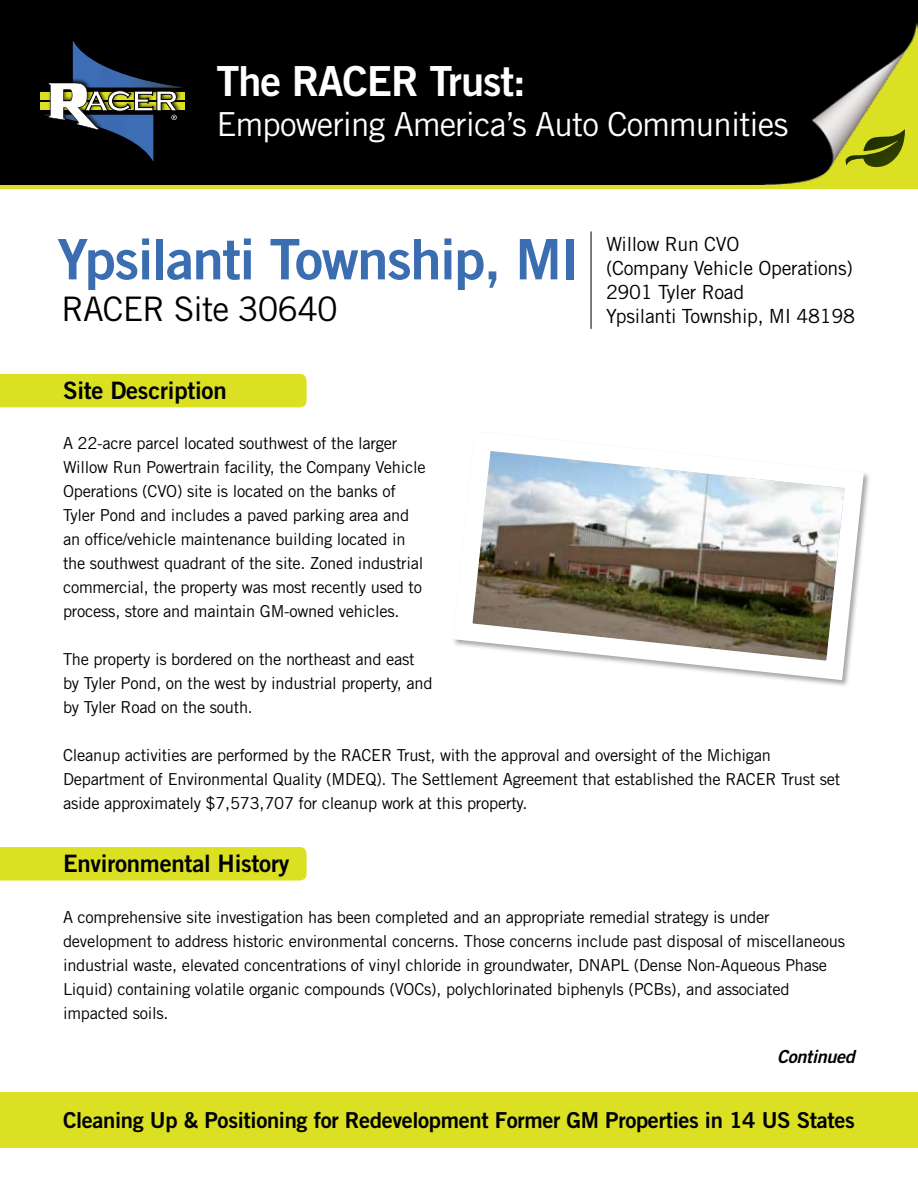
<style>
.page{position:relative;width:918px;height:1188px;background:#fff}
.page>*{position:absolute;margin:0;border:0;box-sizing:border-box;transform-origin:0 0}
.t1{font:55.95px "Trade Gothic LT Std Bd 2";letter-spacing:-.025em;color:#3b6db1}
.t2{font:41.4px "Trade Gothic LT Std Bd 2";letter-spacing:-.025em;color:#fff}
.t3{font:33.75px "Trade Gothic LT Std";letter-spacing:-.025em;color:#000}
.t4{font:33.15px "Trade Gothic LT Std";letter-spacing:-.025em;color:#fff}
.t5{font:24px "Trade Gothic LT Std Bd 2";letter-spacing:-.01em;color:#000}
.t6{font:22.05px "Trade Gothic LT Std Bd 2";letter-spacing:-.015em;color:#000}
.t7{font:19.5px/24px "Trade Gothic LT Std";letter-spacing:-.015em;color:#000}
.t8{font:18px "Trade Gothic LT Std Bd 2 Obl";letter-spacing:-.015em;color:#000}
.t9{font:16.5px/24px "Trade Gothic LT Std";letter-spacing:-.015em;color:#000}
</style>
<div class="page">
<div style="left:0;top:4px;width:918px;height:185px;background:#dbe122"></div>
<div style="left:0;top:0;width:918px;height:185px;background:#000"></div>
<div style="left:0;top:374px;width:307px;height:33px;background:#dbe122"></div>
<svg style="left:453px;top:451px;width:416px;height:235px"></svg>
<div style="left:40px;top:93px;width:145px;height:7px;background:#dbe120"></div>
<div style="left:40px;top:102px;width:145px;height:8px;background:#dbe120"></div>
<svg style="left:42px;top:40px;width:142px;height:122px;background:#2d3639"></svg>
<svg style="left:846px;top:129px;width:60px;height:39px"></svg>
<div style="left:0;top:1092px;width:918px;height:56px;background:#dbe122"></div>
<hr style="left:591px;top:231px;width:1px;height:98px;background:#000">
<div style="left:0;top:847px;width:307px;height:34px;background:#dbe122"></div>
<h2 class="t2" style="left:216px;top:56px;width:311px">The RACER Trust:</h2>
<h3 class="t4" style="left:216px;top:104px;width:574px">Empowering America’s Auto Communities</h3>
<h1 class="t1" style="left:57px;top:225px;width:523px">Ypsilanti Township, MI</h1>
<h3 class="t3" style="left:61px;top:289px;width:278px">RACER Site 30640</h3>
<p class="t7" style="left:606px;top:232px;width:250px">Willow Run CVO<br>(Company Vehicle Operations)<br>2901 Tyler Road<br>Ypsilanti Township, MI 48198</p>
<h3 class="t5" style="left:63px;top:376px;width:165px">Site Description</h3>
<p class="t9" style="left:63px;top:431px;width:364px">A 22-acre parcel located southwest of the larger Willow Run Powertrain facility, the Company Vehicle Operations (CVO) site is located on the banks of Tyler Pond and includes a paved parking area and an office/vehicle maintenance building located in the southwest quadrant of the site. Zoned industrial commercial, the property was most recently used to process, store and maintain GM-owned vehicles.</p>
<p class="t9" style="left:63px;top:647px;width:371px">The property is bordered on the northeast and east by Tyler Pond, on the west by industrial property, and by Tyler Road on the south.</p>
<p class="t9" style="left:63px;top:743px;width:779px">Cleanup activities are performed by the RACER Trust, with the approval and oversight of the Michigan<br>Department of Environmental Quality (MDEQ). The Settlement Agreement that established the RACER Trust set aside approximately $7,573,707 for cleanup work at this property.</p>
<h3 class="t5" style="left:63px;top:849px;width:228px">Environmental History</h3>
<p class="t9" style="left:63px;top:905px;width:784px">A comprehensive site investigation has been completed and an appropriate remedial strategy is under development to address historic environmental concerns. Those concerns include past disposal of miscellaneous industrial waste, elevated concentrations of vinyl chloride in groundwater, DNAPL (Dense Non-Aqueous Phase Liquid) containing volatile organic compounds (VOCs), polychlorinated biphenyls (PCBs), and associated impacted soils.</p>
<p class="t8" style="left:777px;top:1046px;width:79px">Continued</p>
<h3 class="t6" style="left:63px;top:1106px;width:794px">Cleaning Up &amp; Positioning for Redevelopment Former GM Properties in 14 US States</h3>
</div>
